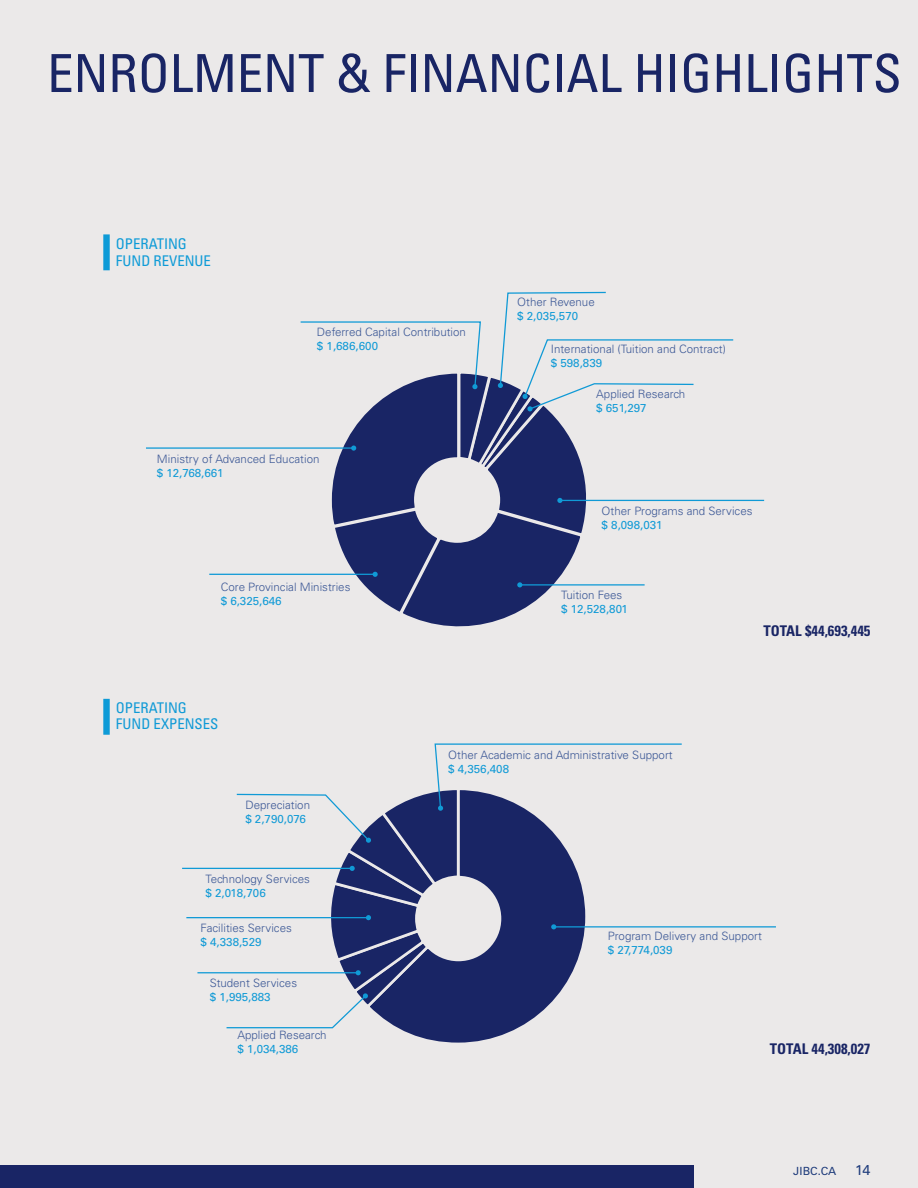
<style>
.page{position:relative;width:918px;height:1188px;background:#ebe9e9}
.page>*{position:absolute;margin:0;border:0;box-sizing:border-box;transform-origin:0 0}
.t1{font:condensed 52.5px "Univers LT Std";color:#192565}
.t2{font:700 condensed 14.7px "Univers LT Std";color:#192565}
.t3{font:condensed 14.7px/16px "Univers LT Std";color:#109ad6}
.t4{font:condensed 14.7px/16px "Univers LT Std";color:#0e9bd7}
.t5{font:14.25px "Univers LT Std";color:#203d7c}
.t6{font:300 11.55px "Univers LT Std";color:#3c5896}
.t7{font:11.55px "Univers LT Std";color:#109ad6}
.t8{font:11.25px "Univers LT Std";color:#203d7c}
</style>
<div class="page">
<hr style="left:146px;top:447px;width:208px;height:2px;background:#109ad6">
<hr style="left:209px;top:574px;width:166px;height:1px;background:#109ad6">
<hr style="left:560px;top:500px;width:204px;height:1px;background:#109ad6">
<svg style="left:299px;top:291px;width:436px;height:336px"></svg>
<div style="left:103px;top:234px;width:7px;height:36px;background:#0e9bd7"></div>
<svg style="left:400px;top:1029px;width:116px;height:14px"></svg>
<hr style="left:554px;top:926px;width:222px;height:2px;background:#109ad6">
<hr style="left:182px;top:868px;width:170px;height:1px;background:#109ad6">
<hr style="left:186px;top:917px;width:182px;height:1px;background:#109ad6">
<hr style="left:197px;top:972px;width:161px;height:1px;background:#109ad6">
<svg style="left:225px;top:743px;width:458px;height:286px"></svg>
<div style="left:103px;top:699px;width:7px;height:36px;background:#0e9bd7"></div>
<div style="left:0;top:1165px;width:693px;height:23px;background:#192565"></div>
<h1 class="t1" style="left:47px;top:40px;width:856px">ENROLMENT &amp; FINANCIAL HIGHLIGHTS</h1>
<p class="t4" style="left:116px;top:236px;width:97px">OPERATING<br>FUND REVENUE</p>
<p class="t6" style="left:317px;top:325px;width:151px">Deferred Capital Contribution</p>
<p class="t7" style="left:317px;top:339px;width:63px">$ 1,686,600</p>
<p class="t6" style="left:157px;top:452px;width:164px">Ministry of Advanced Education</p>
<p class="t7" style="left:157px;top:466px;width:68px">$ 12,768,661</p>
<p class="t6" style="left:221px;top:580px;width:131px">Core Provincial Ministries</p>
<p class="t7" style="left:221px;top:594px;width:62px">$ 6,325,646</p>
<p class="t6" style="left:517px;top:295px;width:79px">Other Revenue</p>
<p class="t7" style="left:517px;top:309px;width:62px">$ 2,035,570</p>
<p class="t6" style="left:551px;top:342px;width:177px">International (Tuition and Contract)</p>
<p class="t7" style="left:551px;top:356px;width:53px">$ 598,839</p>
<p class="t6" style="left:596px;top:387px;width:91px">Applied Research</p>
<p class="t7" style="left:596px;top:401px;width:52px">$ 651,297</p>
<p class="t6" style="left:602px;top:504px;width:152px">Other Programs and Services</p>
<p class="t7" style="left:602px;top:518px;width:62px">$ 8,098,031</p>
<p class="t6" style="left:561px;top:588px;width:63px">Tuition Fees</p>
<p class="t7" style="left:561px;top:602px;width:68px">$ 12,528,801</p>
<p class="t2" style="left:763px;top:622px;width:109px">TOTAL $44,693,445</p>
<p class="t3" style="left:116px;top:700px;width:104px">OPERATING<br>FUND EXPENSES</p>
<p class="t6" style="left:245px;top:798px;width:66px">Depreciation</p>
<p class="t7" style="left:245px;top:812px;width:62px">$ 2,790,076</p>
<p class="t6" style="left:206px;top:872px;width:106px">Technology Services</p>
<p class="t7" style="left:206px;top:886px;width:62px">$ 2,018,706</p>
<p class="t6" style="left:448px;top:748px;width:226px">Other Academic and Administrative Support</p>
<p class="t7" style="left:448px;top:762px;width:62px">$ 4,356,408</p>
<p class="t6" style="left:201px;top:921px;width:93px">Facilities Services</p>
<p class="t7" style="left:201px;top:935px;width:62px">$ 4,338,529</p>
<p class="t6" style="left:210px;top:976px;width:89px">Student Services</p>
<p class="t7" style="left:210px;top:990px;width:62px">$ 1,995,883</p>
<p class="t6" style="left:237px;top:1028px;width:91px">Applied Research</p>
<p class="t7" style="left:237px;top:1042px;width:62px">$ 1,034,386</p>
<p class="t6" style="left:608px;top:929px;width:155px">Program Delivery and Support</p>
<p class="t7" style="left:608px;top:943px;width:66px">$ 27,774,039</p>
<p class="t2" style="left:770px;top:1040px;width:102px">TOTAL 44,308,027</p>
<p class="t8" style="left:793px;top:1165px;width:45px">JIBC.CA</p>
<p class="t5" style="left:855px;top:1162px;width:17px">14</p>
</div>
